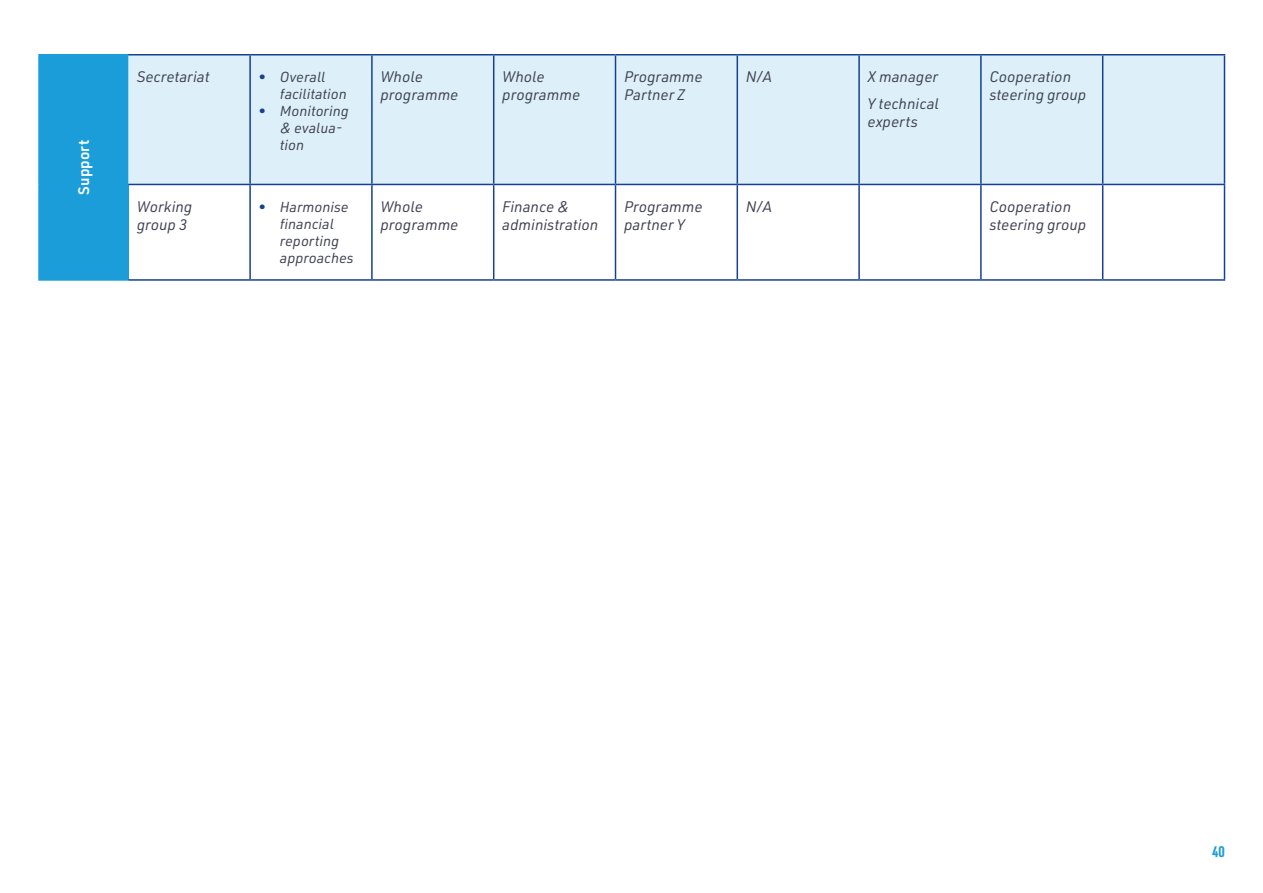
<style>
.page{position:relative;width:1263px;height:893px;background:#fff}
.page>*{position:absolute;margin:0;border:0;box-sizing:border-box;transform-origin:0 0}
.t1{font:italic 15px/18px "URWDIN";color:#404253}
.t2{font:600 15px "URWDIN";letter-spacing:.01em;color:#fff}
.t3{font:700 15px "URWDIN Cond";color:#1b9dd9}
.t4{font:italic 14.25px/17.1px "URWDIN";color:#404253}
.s1{color:#154194}
</style>
<div class="page">
<div style="left:39px;top:55px;width:89px;height:225px;background:#1b9dd9"></div>
<div style="left:128px;top:56px;width:1096px;height:128px;background:#ddf0f9"></div>
<hr style="left:249px;top:56px;width:2px;height:128px;background:#154194">
<hr style="left:371px;top:56px;width:2px;height:128px;background:#154194">
<hr style="left:493px;top:56px;width:1px;height:128px;background:#154194">
<hr style="left:615px;top:56px;width:1px;height:128px;background:#154194">
<hr style="left:736px;top:56px;width:2px;height:128px;background:#154194">
<hr style="left:858px;top:56px;width:2px;height:128px;background:#154194">
<hr style="left:980px;top:56px;width:2px;height:128px;background:#154194">
<hr style="left:1102px;top:56px;width:1px;height:128px;background:#154194">
<hr style="left:1224px;top:56px;width:1px;height:128px;background:#154194">
<hr style="left:249px;top:185px;width:2px;height:94px;background:#154194">
<hr style="left:371px;top:185px;width:2px;height:94px;background:#154194">
<hr style="left:493px;top:185px;width:1px;height:94px;background:#154194">
<hr style="left:615px;top:185px;width:1px;height:94px;background:#154194">
<hr style="left:736px;top:185px;width:2px;height:94px;background:#154194">
<hr style="left:858px;top:185px;width:2px;height:94px;background:#154194">
<hr style="left:980px;top:185px;width:2px;height:94px;background:#154194">
<hr style="left:1102px;top:185px;width:1px;height:94px;background:#154194">
<hr style="left:1224px;top:185px;width:1px;height:94px;background:#154194">
<hr style="left:38px;top:279px;width:90px;height:2px;background:#1b9dd9">
<hr style="left:38px;top:54px;width:90px;height:2px;background:#1b9dd9">
<hr style="left:128px;top:54px;width:122px;height:2px;background:#154194">
<hr style="left:250px;top:54px;width:122px;height:2px;background:#154194">
<hr style="left:372px;top:54px;width:122px;height:2px;background:#154194">
<hr style="left:494px;top:54px;width:121px;height:2px;background:#154194">
<hr style="left:615px;top:54px;width:122px;height:2px;background:#154194">
<hr style="left:737px;top:54px;width:122px;height:2px;background:#154194">
<hr style="left:859px;top:54px;width:122px;height:2px;background:#154194">
<hr style="left:981px;top:54px;width:122px;height:2px;background:#154194">
<hr style="left:1103px;top:54px;width:122px;height:2px;background:#154194">
<hr style="left:128px;top:184px;width:122px;height:1px;background:#154194">
<hr style="left:250px;top:184px;width:122px;height:1px;background:#154194">
<hr style="left:372px;top:184px;width:122px;height:1px;background:#154194">
<hr style="left:494px;top:184px;width:121px;height:1px;background:#154194">
<hr style="left:615px;top:184px;width:122px;height:1px;background:#154194">
<hr style="left:737px;top:184px;width:122px;height:1px;background:#154194">
<hr style="left:859px;top:184px;width:122px;height:1px;background:#154194">
<hr style="left:981px;top:184px;width:122px;height:1px;background:#154194">
<hr style="left:1103px;top:184px;width:122px;height:1px;background:#154194">
<hr style="left:128px;top:279px;width:122px;height:2px;background:#154194">
<hr style="left:250px;top:279px;width:122px;height:2px;background:#154194">
<hr style="left:372px;top:279px;width:122px;height:2px;background:#154194">
<hr style="left:494px;top:279px;width:121px;height:2px;background:#154194">
<hr style="left:615px;top:279px;width:122px;height:2px;background:#154194">
<hr style="left:737px;top:279px;width:122px;height:2px;background:#154194">
<hr style="left:859px;top:279px;width:122px;height:2px;background:#154194">
<hr style="left:981px;top:279px;width:122px;height:2px;background:#154194">
<hr style="left:1103px;top:279px;width:122px;height:2px;background:#154194">
<hr style="left:38px;top:56px;width:2px;height:128px;background:#1b9dd9">
<hr style="left:38px;top:184px;width:2px;height:95px;background:#1b9dd9">
<p class="t2" style="left:73px;top:195px;width:57px;rotate:-90deg">Support</p>
<p class="t1" style="left:137px;top:68px;width:74px">Secretariat</p>
<p class="t4" style="left:280px;top:68px;width:68px;text-indent:-21px"><span class="s1">•</span> Overall facilitation</p>
<p class="t4" style="left:280px;top:102px;width:70px;text-indent:-21px"><span class="s1">•</span> Monitoring &amp; evalua&shy;tion</p>
<p class="t1" style="left:380px;top:68px;width:80px">Whole programme</p>
<p class="t1" style="left:502px;top:68px;width:80px">Whole programme</p>
<p class="t1" style="left:624px;top:68px;width:80px">Programme<br>Partner Z</p>
<p class="t1" style="left:746px;top:68px;width:27px">N/A</p>
<p class="t1" style="left:868px;top:63px;width:73px;line-height:26.5px">X manager<br>Y technical</p>
<p class="t1" style="left:868px;top:112px;width:52px">experts</p>
<p class="t1" style="left:989px;top:68px;width:99px">Cooperation steering group</p>
<p class="t1" style="left:137px;top:197px;width:57px">Working group 3</p>
<p class="t4" style="left:280px;top:198px;width:75px;text-indent:-21px"><span class="s1">•</span> Harmonise financial reporting approaches</p>
<p class="t1" style="left:380px;top:197px;width:80px">Whole programme</p>
<p class="t1" style="left:502px;top:197px;width:98px">Finance &amp; administration</p>
<p class="t1" style="left:624px;top:197px;width:80px">Programme partner Y</p>
<p class="t1" style="left:746px;top:197px;width:27px">N/A</p>
<p class="t1" style="left:989px;top:197px;width:99px">Cooperation steering group</p>
<p class="t3" style="left:1212px;top:841px;width:14px">40</p>
</div>
